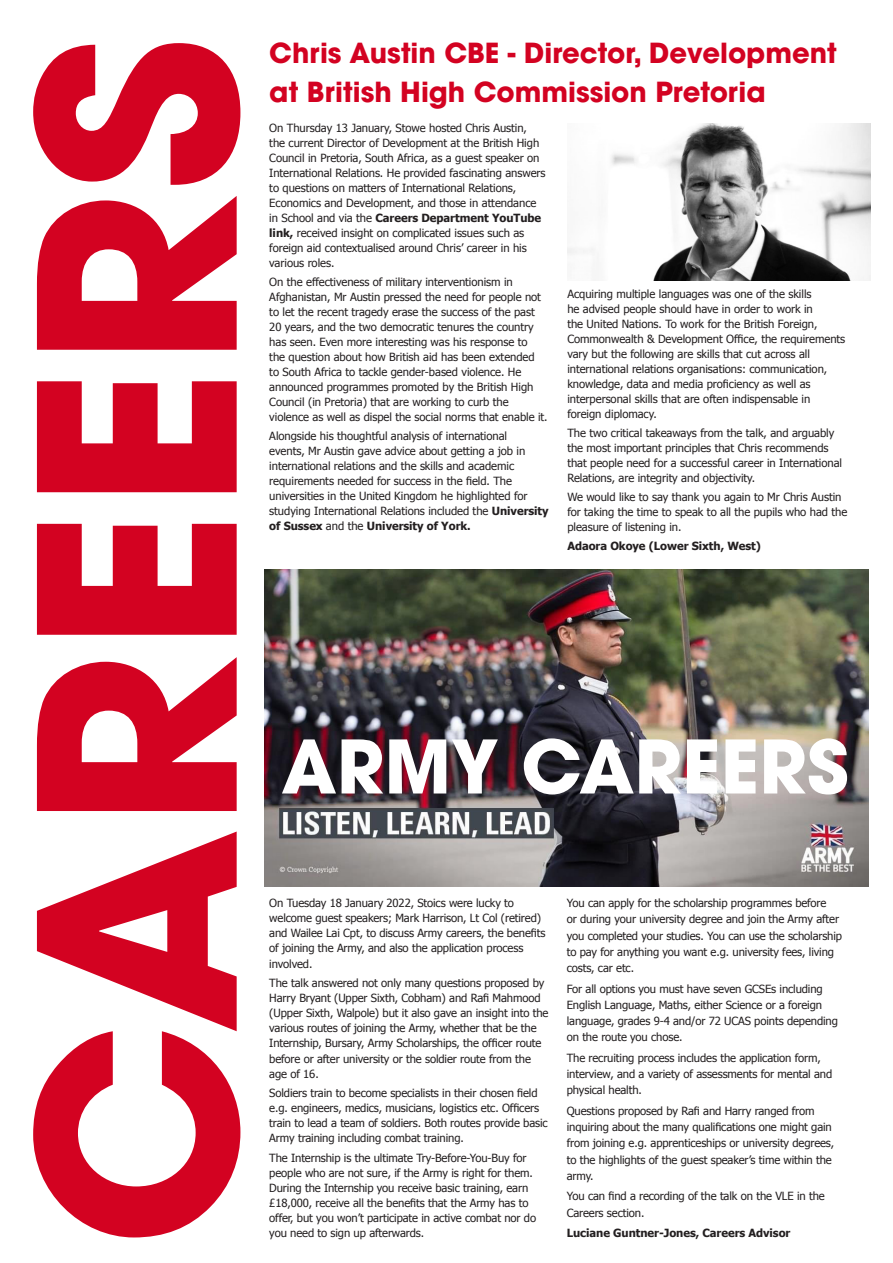
<style>
.page{position:relative;width:893px;height:1263px;background:#fff}
.page>*{position:absolute;margin:0;border:0;box-sizing:border-box;transform-origin:0 0}
.t1{font:700 73.05px "ITC Avant Garde Pro";color:#fff}
.t2{font:700 27.45px/38.1px "ITC Avant Garde Pro";color:#d30221}
.t3{font:11.25px/15px "Tahoma";letter-spacing:-.01em;color:#231f20}
.t4{font:700 11.25px "Tahoma";letter-spacing:-.005em;color:#231f20}
.s1{font-weight:700}
</style>
<div class="page">
<img style="left:265px;top:570px;width:604px;height:316px">
<svg style="left:33px;top:43px;width:207px;height:1194px;fill:#d30221"></svg>
<img style="left:567px;top:123px;width:304px;height:158px">
<h2 class="t2" style="left:269px;top:34px;width:569px">Chris Austin CBE - Director, Development at British High Commission Pretoria</h2>
<p class="t3" style="left:269px;top:120px;width:278px">On Thursday 13 January, Stowe hosted Chris Austin, the current Director of Development at the British High Council in Pretoria, South Africa, as a guest speaker on International Relations. He provided fascinating answers to questions on matters of International Relations, Economics and Development, and those in attendance in School and via the <span class="s1">Careers Department YouTube link,</span> received insight on complicated issues such as foreign aid contextualised around Chris’ career in his various roles.</p>
<p class="t3" style="left:269px;top:274px;width:280px">On the effectiveness of military interventionism in Afghanistan, Mr Austin pressed the need for people not to let the recent tragedy erase the success of the past 20 years, and the two democratic tenures the country has seen. Even more interesting was his response to<br>the question about how British aid has been extended<br>to South Africa to tackle gender-based violence. He announced programmes promoted by the British High Council (in Pretoria) that are working to curb the violence as well as dispel the social norms that enable it.</p>
<p class="t3" style="left:269px;top:428px;width:281px">Alongside his thoughtful analysis of international<br>events, Mr Austin gave advice about getting a job in international relations and the skills and academic requirements needed for success in the field. The universities in the United Kingdom he highlighted for studying International Relations included the <span class="s1">University of Sussex</span> and the <span class="s1">University of York.</span></p>
<p class="t3" style="left:567px;top:286px;width:279px">Acquiring multiple languages was one of the skills<br>he advised people should have in order to work in<br>the United Nations. To work for the British Foreign, Commonwealth &amp; Development Office, the requirements vary but the following are skills that cut across all international relations organisations: communication, knowledge, data and media proficiency as well as interpersonal skills that are often indispensable in foreign diplomacy.</p>
<p class="t3" style="left:567px;top:425px;width:276px">The two critical takeaways from the talk, and arguably the most important principles that Chris recommends that people need for a successful career in International Relations, are integrity and objectivity.</p>
<p class="t3" style="left:567px;top:489px;width:281px">We would like to say thank you again to Mr Chris Austin for taking the time to speak to all the pupils who had the pleasure of listening in.</p>
<p class="t4" style="left:567px;top:538px;width:195px">Adaora Okoye (Lower Sixth, West)</p>
<h1 class="t1" style="left:281px;top:718px;width:569px">ARMY CAREERS</h1>
<p class="t3" style="left:269px;top:895px;width:278px">On Tuesday 18 January 2022, Stoics were lucky to welcome guest speakers; Mark Harrison, Lt Col (retired) and Wailee Lai Cpt, to discuss Army careers, the benefits of joining the Army, and also the application process involved.</p>
<p class="t3" style="left:269px;top:975px;width:281px">The talk answered not only many questions proposed by Harry Bryant (Upper Sixth, Cobham) and Rafi Mahmood (Upper Sixth, Walpole) but it also gave an insight into the various routes of joining the Army, whether that be the Internship, Bursary, Army Scholarships, the officer route before or after university or the soldier route from the age of 16.</p>
<p class="t3" style="left:269px;top:1085px;width:280px">Soldiers train to become specialists in their chosen field e.g. engineers, medics, musicians, logistics etc. Officers train to lead a team of soldiers. Both routes provide basic Army training including combat training.</p>
<p class="t3" style="left:269px;top:1149px;width:268px">The Internship is the ultimate Try-Before-You-Buy for people who are not sure, if the Army is right for them.<br>During the Internship you receive basic training, earn £18,000, receive all the benefits that the Army has to offer, but you won’t participate in active combat nor do you need to sign up afterwards.</p>
<p class="t3" style="left:567px;top:894px;width:277px;line-height:16.2px">You can apply for the scholarship programmes before<br>or during your university degree and join the Army after you completed your studies. You can use the scholarship to pay for anything you want e.g. university fees, living costs, car etc.</p>
<p class="t3" style="left:567px;top:980px;width:273px;line-height:16.2px">For all options you must have seven GCSEs including English Language, Maths, either Science or a foreign language, grades 9-4 and/or 72 UCAS points depending on the route you chose.</p>
<p class="t3" style="left:567px;top:1049px;width:267px;line-height:16.2px">The recruiting process includes the application form, interview, and a variety of assessments for mental and physical health.</p>
<p class="t3" style="left:567px;top:1102px;width:269px;line-height:16.2px">Questions proposed by Rafi and Harry ranged from inquiring about the many qualifications one might gain from joining e.g. apprenticeships or university degrees, to the highlights of the guest speaker’s time within the army.</p>
<p class="t3" style="left:567px;top:1188px;width:260px;line-height:16.2px">You can find a recording of the talk on the VLE in the<br>Careers section.</p>
<p class="t4" style="left:567px;top:1225px;width:225px">Luciane Guntner-Jones, Careers Advisor</p>
</div>
